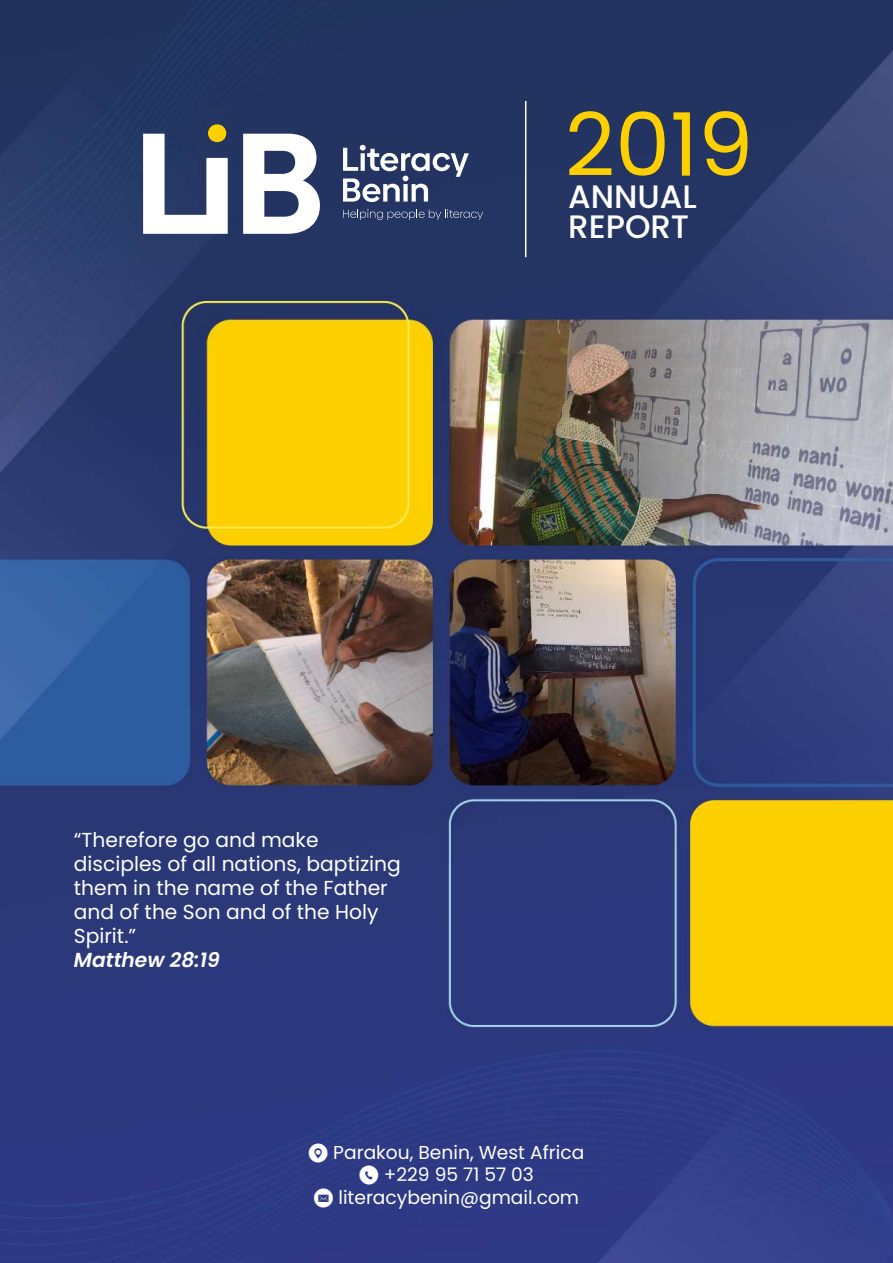
<style>
.page{position:relative;width:893px;height:1263px;background:#fff}
.page>*{position:absolute;margin:0;border:0;box-sizing:border-box;transform-origin:0 0}
.t1{font:87.45px "Poppins";color:#ffd000}
.t2{font:500 32.4px/30.6px "Poppins";color:#fff}
.t3{font:20.25px/24px "Poppins";color:#fff}
.t4{font:italic 600 20.25px "Poppins";color:#fff}
.t5{font:18.75px/22.4px "Poppins";color:#fff;text-align:center}
.s1{font-family:"Social Media Circled"}
</style>
<div class="page">
<img style="left:0;top:0;width:893px;height:1263px">
<svg style="left:343px;top:145px;width:126px;height:57px"></svg>
<svg style="left:343px;top:209px;width:140px;height:11px;background:#435279"></svg>
<div style="left:208px;top:124px;width:18px;height:18px;background:#ffd000;border-radius:50%"></div>
<svg style="left:143px;top:134px;width:85px;height:100px"></svg>
<svg style="left:243px;top:134px;width:77px;height:100px"></svg>
<hr style="left:525px;top:101px;width:1px;height:156px;background:#fff">
<h1 class="t1" style="left:565px;top:94px;width:190px">2019</h1>
<h2 class="t2" style="left:568px;top:181px;width:130px">ANNUAL<br>REPORT</h2>
<p class="t3" style="left:74px;top:828px;width:328px">“Therefore go and make disciples of all nations, baptizing them in the name of the Father and of the Son and of the Holy<br>Spirit.”</p>
<p class="t4" style="left:74px;top:948px;width:148px">Matthew 28:19</p>
<p class="t5" style="left:309px;top:1141px;width:277px"><span class="s1">9</span> Parakou, Benin, West Africa <span class="s1">m</span> +229 95 71 57 03<br><span class="s1">k</span> literacybenin@gmail.com</p>
</div>
